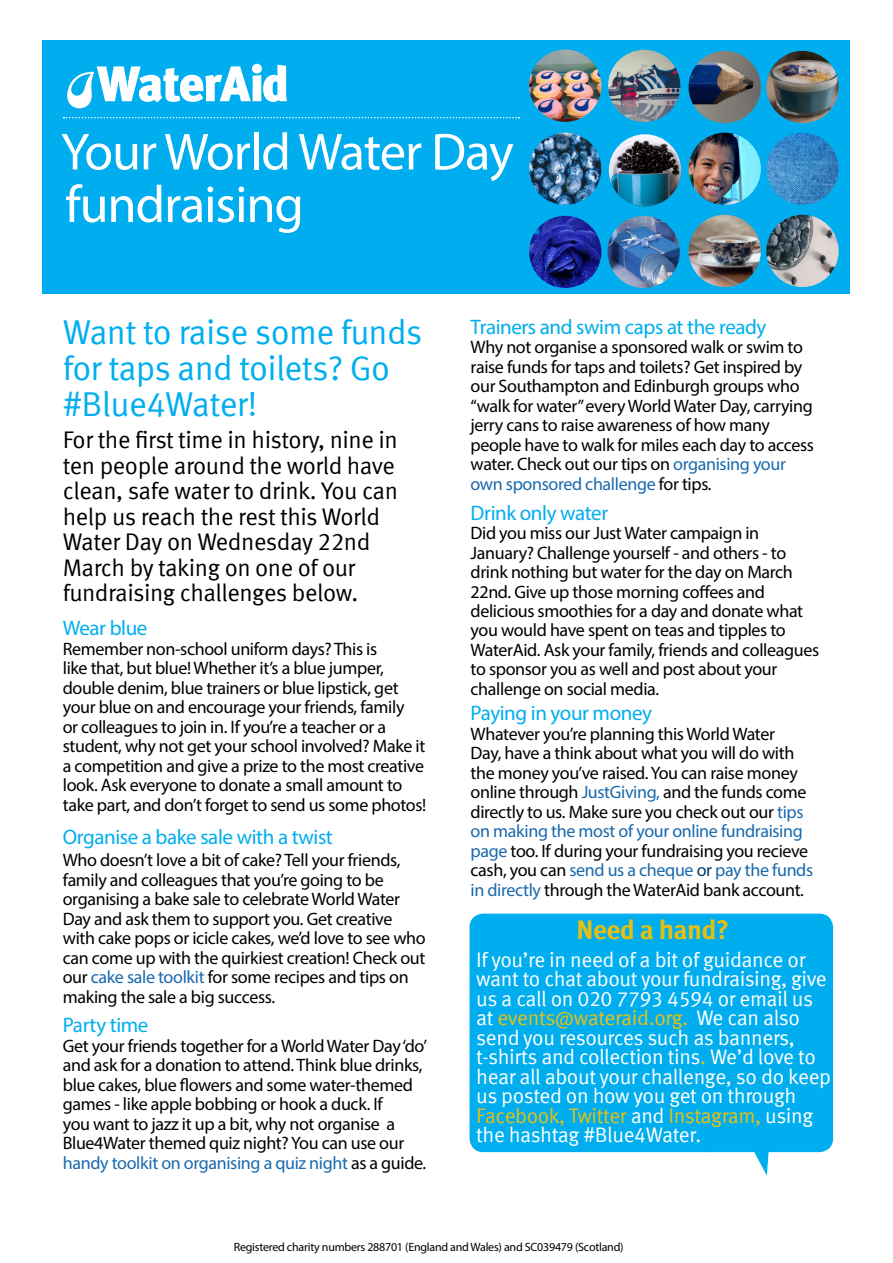
<style>
.page{position:relative;width:893px;height:1263px;background:#fff}
.page>*{position:absolute;margin:0;border:0;box-sizing:border-box;transform-origin:0 0}
.t1{font:52.5px/52.5px "Myriad Pro";letter-spacing:-.02em;color:#fff}
.t2{font:34.5px/36px "Meta Offc Norm";letter-spacing:-.02em;color:#00aeef}
.t3{font:700 27px "Meta Offc";letter-spacing:-.02em;color:#e7bf12}
.t4{font:24px/25.5px "Meta Offc Norm";letter-spacing:-.02em;color:#000}
.t5{font:21px/19.5px "Meta Offc Norm";letter-spacing:-.02em;color:#fff}
.t6{font:21px "Myriad Pro";letter-spacing:-.02em;color:#00aeef}
.t7{font:18px/19.5px "Myriad Pro";letter-spacing:-.02em;color:#000}
.t8{font:12px "Myriad Pro";letter-spacing:-.02em;color:#000}
.s1{color:#1a69ad}
.s2{color:#00396c}
.s3{color:#e7bf12}
</style>
<div class="page">
<div style="left:43px;top:40px;width:807px;height:253px;background:#00aeef"></div>
<svg style="left:64px;top:117px;width:456px;height:1px"></svg>
<img style="left:766px;top:51px;width:73px;height:72px;border-radius:36px">
<img style="left:766px;top:133px;width:73px;height:72px">
<img style="left:766px;top:215px;width:73px;height:72px;border-radius:36px">
<img style="left:607px;top:216px;width:73px;height:72px;border-radius:36px">
<img style="left:529px;top:133px;width:72px;height:72px;border-radius:36px">
<img style="left:529px;top:216px;width:72px;height:72px;border-radius:36px">
<img style="left:689px;top:133px;width:72px;height:72px;border-radius:36px">
<img style="left:689px;top:215px;width:72px;height:72px;border-radius:36px">
<img style="left:609px;top:134px;width:72px;height:73px;border-radius:36px">
<svg style="left:67px;top:64px;width:220px;height:44px"></svg>
<img style="left:529px;top:50px;width:72px;height:72px;border-radius:36px">
<img style="left:608px;top:50px;width:72px;height:72px;border-radius:36px">
<img style="left:689px;top:51px;width:72px;height:72px;border-radius:36px">
<div style="left:470px;top:914px;width:362px;height:237px;background:#00aeef;border-radius:13px"></div>
<div style="left:469px;top:913px;width:364px;height:239px;border:1px solid #00aeef;border-radius:13px"></div>
<svg style="left:684px;top:1150px;width:29px;height:1px"></svg>
<svg style="left:749px;top:1150px;width:21px;height:25px"></svg>
<h1 class="t1" style="left:61px;top:125px;width:454px">Your World Water Day fundraising</h1>
<h2 class="t2" style="left:63px;top:315px;width:361px">Want to raise some funds for taps and toilets? Go #Blue4Water!</h2>
<h3 class="t4" style="left:63px;top:428px;width:337px">For the first time in history, nine in ten people around the world have clean, safe water to drink. You can help us reach the rest this World<br>Water Day on Wednesday 22nd<br>March by taking on one of our fundraising challenges below.</h3>
<p class="t6" style="left:63px;top:615px;width:86px">Wear blue</p>
<p class="t7" style="left:63px;top:639px;width:365px">Remember non-school uniform days? This is<br>like that, but blue! Whether it’s a blue jumper, double denim, blue trainers or blue lipstick, get your blue on and encourage your friends, family<br>or colleagues to join in. If you’re a teacher or a student, why not get your school involved? Make it a competition and give a prize to the most creative look. Ask everyone to donate a small amount to take part, and don’t forget to send us some photos!</p>
<p class="t6" style="left:63px;top:824px;width:272px">Organise a bake sale with a twist</p>
<p class="t7" style="left:63px;top:850px;width:364px">Who doesn’t love a bit of cake? Tell your friends, family and colleagues that you’re going to be organising a bake sale to celebrate World Water Day and ask them to support you. Get creative with cake pops or icicle cakes, we’d love to see who can come up with the quirkiest creation! Check out our <span class="s1">cake sale toolkit</span> for some recipes and tips on making the sale a big success.</p>
<p class="t6" style="left:63px;top:1012px;width:87px">Party time</p>
<p class="t7" style="left:63px;top:1035px;width:366px">Get your friends together for a World Water Day ‘do’ and ask for a donation to attend. Think blue drinks, blue cakes, blue flowers and some water-themed games - like apple bobbing or hook a duck. If<br>you want to jazz it up a bit, why not organise a Blue4Water themed quiz night? You can use our <span class="s1">handy toolkit on organising a quiz night</span> as a guide.</p>
<p class="t6" style="left:471px;top:314px;width:297px">Trainers and swim caps at the ready</p>
<p class="t7" style="left:471px;top:337px;width:345px">Why not organise a sponsored walk or swim to raise funds for taps and toilets? Get inspired by our Southampton and Edinburgh groups who “walk for water” every World Water Day, carrying jerry cans to raise awareness of how many people have to walk for miles each day to access water. Check out our tips on <span class="s1">organising your own sponsored challenge</span> for tips.</p>
<p class="t6" style="left:471px;top:499px;width:139px">Drink only water</p>
<p class="t7" style="left:471px;top:523px;width:350px">Did you miss our Just Water campaign in January? Challenge yourself - and others - to drink nothing but water for the day on March 22nd. Give up those morning coffees and delicious smoothies for a day and donate what you would have spent on teas and tipples to WaterAid. Ask your family, friends and colleagues to sponsor you as well and post about your challenge on social media.</p>
<p class="t6" style="left:471px;top:700px;width:183px">Paying in your money</p>
<p class="t7" style="left:471px;top:724px;width:344px">Whatever you’re planning this World Water<br>Day, have a think about what you will do with the money you’ve raised. You can raise money online through <span class="s1">JustGiving,</span> and the funds come directly to us. Make sure you check out our <span class="s1">tips on making the most of your online fundraising page</span> too. If during your fundraising you recieve cash, you can <span class="s1">send us a cheque</span> <span class="s2">or</span> <span class="s1">pay the funds in directly</span> through the WaterAid bank account.</p>
<h3 class="t3" style="left:576px;top:913px;width:154px">Need a hand?</h3>
<p class="t5" style="left:476px;top:950px;width:356px">If you’re in need of a bit of guidance or want to chat about your fundraising, give us a call on 020 7793 4594 or email us at <span class="s3">events@wateraid.org.</span> We can also send you resources such as banners, t-shirts and collection tins<span class="s3">.</span> We’d love to hear all about your challenge, so do keep us posted on how you get on through <span class="s3">Facebook, Twitter</span> and <span class="s3">Instagram,</span> using the hashtag #Blue4Water.</p>
<p class="t8" style="left:234px;top:1239px;width:391px">Registered charity numbers 288701 (England and Wales) and SC039479 (Scotland)</p>
</div>
